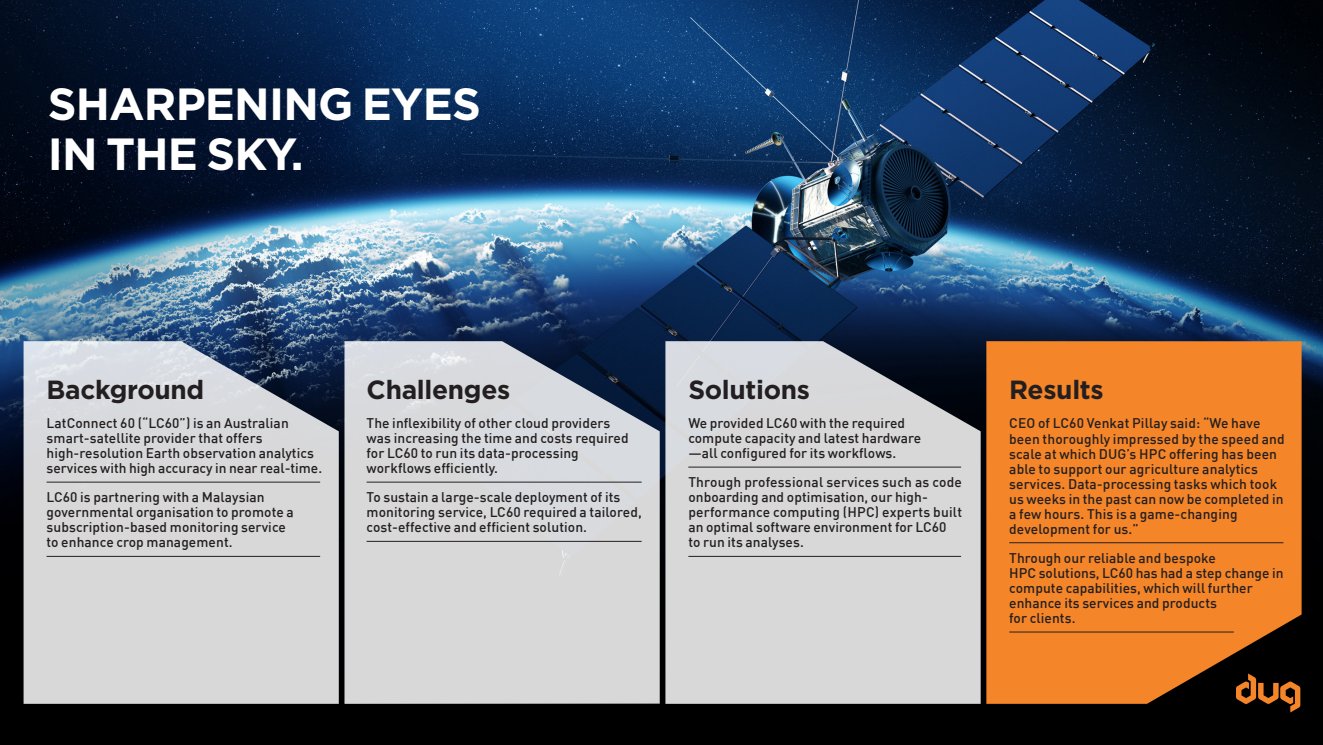
<style>
.page{position:relative;width:1323px;height:745px;background:#fff}
.page>*{position:absolute;margin:0;border:0;box-sizing:border-box;transform-origin:0 0}
.t1{font:700 45px/50px "Gotham";letter-spacing:-.02em;color:#fff}
.Din_Caps{font:700 26.25px "Gotham";letter-spacing:-.01em;color:#231f20}
.Banner_text{font:500 13.75px/15px "DIN";letter-spacing:.005em;color:#231f20}
</style>
<div class="page">
<img style="left:0;top:0;width:1323px;height:744px">
<svg style="left:24px;top:341px;width:315px;height:362px;background:#cbcdd0"></svg>
<svg style="left:344px;top:341px;width:316px;height:362px;background:#c9cbcf"></svg>
<svg style="left:665px;top:341px;width:315px;height:362px;background:#c8c9cb"></svg>
<hr style="left:688px;top:466px;width:273px;height:1px;background:#231f20">
<hr style="left:688px;top:555px;width:273px;height:1px;background:#231f20">
<hr style="left:367px;top:481px;width:275px;height:1px;background:#231f20">
<hr style="left:367px;top:540px;width:275px;height:1px;background:#231f20">
<hr style="left:47px;top:481px;width:273px;height:1px;background:#231f20">
<hr style="left:47px;top:555px;width:273px;height:1px;background:#231f20">
<svg style="left:1236px;top:703px;width:64px;height:9px"></svg>
<svg style="left:986px;top:341px;width:315px;height:362px;background:#e77d26"></svg>
<hr style="left:1009px;top:542px;width:274px;height:1px;background:#231f20">
<hr style="left:1009px;top:631px;width:225px;height:1px;background:#231f20">
<p class="t1" style="left:48px;top:78px;width:434px">SHARPENING EYES<br>IN THE SKY.</p>
<p class="Din_Caps" style="left:47px;top:374px;width:159px">Background</p>
<p class="Banner_text" style="left:47px;top:415px;width:277px">LatConnect 60 (“LC60”) is an Australian smart-satellite provider that offers high-resolution Earth observation analytics services with high accuracy in near real-time.</p>
<p class="Banner_text" style="left:47px;top:489px;width:249px">LC60 is partnering with a Malaysian governmental organisation to promote a subscription-based monitoring service to enhance crop management.</p>
<p class="Din_Caps" style="left:367px;top:374px;width:145px">Challenges</p>
<p class="Banner_text" style="left:367px;top:415px;width:264px">The inflexibility of other cloud providers was increasing the time and costs required for LC60 to run its data-processing workflows efficiently.</p>
<p class="Banner_text" style="left:367px;top:489px;width:277px">To sustain a large-scale deployment of its monitoring service, LC60 required a tailored, cost-effective and efficient solution.</p>
<p class="Din_Caps" style="left:688px;top:374px;width:123px">Solutions</p>
<p class="Banner_text" style="left:688px;top:415px;width:234px">We provided LC60 with the required compute capacity and latest hardware —all configured for its workflows.</p>
<p class="Banner_text" style="left:688px;top:474px;width:275px">Through professional services such as code onboarding and optimisation, our high&shy;performance computing (HPC) experts built an optimal software environment for LC60<br>to run its analyses.</p>
<p class="Din_Caps" style="left:1009px;top:374px;width:96px">Results</p>
<p class="Banner_text" style="left:1009px;top:415px;width:277px">CEO of LC60 Venkat Pillay said: “We have been thoroughly impressed by the speed and scale at which DUG’s HPC offering has been able to support our agriculture analytics services. Data-processing tasks which took us weeks in the past can now be completed in a few hours. This is a game-changing development for us.”</p>
<p class="Banner_text" style="left:1009px;top:549px;width:276px">Through our reliable and bespoke<br>HPC solutions, LC60 has had a step change in compute capabilities, which will further enhance its services and products<br>for clients.</p>
</div>
